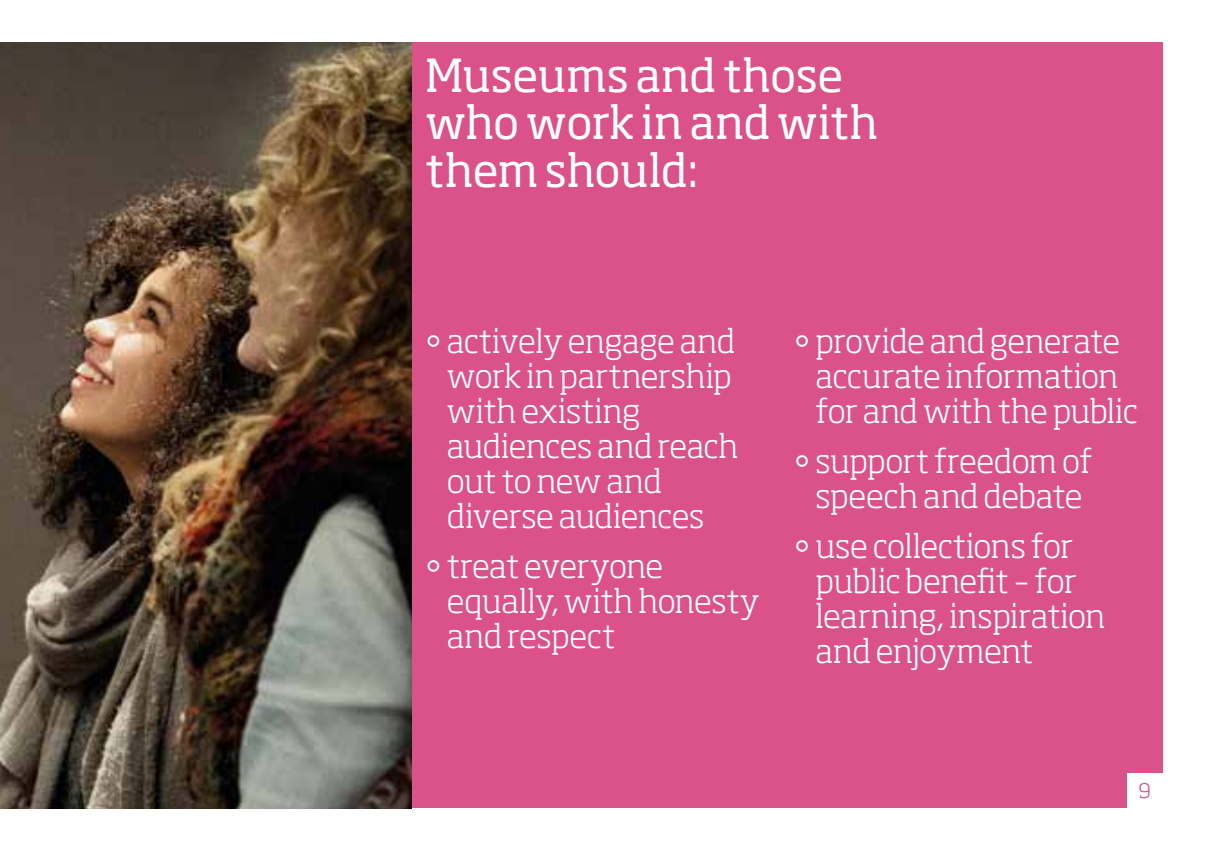
<style>
.page{position:relative;width:1205px;height:851px;background:#fff}
.page>*{position:absolute;margin:0;border:0;box-sizing:border-box;transform-origin:0 0}
.t1{font:45px/47.5px "Soho Pro";letter-spacing:-.01em;color:#fff}
.t2{font:300 32.5px/35px "Soho Pro";letter-spacing:-.015em;color:#fff}
.t3{font:300 20px "Soho Pro";color:#db5189}
</style>
<div class="page">
<div style="left:227px;top:43px;width:935px;height:765px;background:#db5189"></div>
<img style="left:158px;top:43px;width:253px;height:765px">
<svg style="left:0;top:43px;width:158px;height:765px"></svg>
<div style="left:1127px;top:772px;width:49px;height:42px;background:#fff"></div>
<h1 class="t1" style="left:425px;top:49px;width:454px">Museums and those who work in and with them should:</h1>
<p class="t2" style="left:447px;top:320px;width:293px;text-indent:-22px">• actively engage and work in partnership with existing audiences and reach out to new and diverse audiences</p>
<p class="t2" style="left:447px;top:545px;width:314px;text-indent:-22px">• treat everyone equally, with honesty and respect</p>
<p class="t2" style="left:815px;top:320px;width:324px;text-indent:-22px">• provide and generate accurate information for and with the public</p>
<p class="t2" style="left:794px;top:440px;width:300px;text-align:center">• support freedom of speech and debate</p>
<p class="t2" style="left:815px;top:525px;width:291px;text-indent:-22px">• use collections for public benefit – for learning, inspiration and enjoyment</p>
<p class="t3" style="left:1138px;top:775px;width:14px">9</p>
</div>
